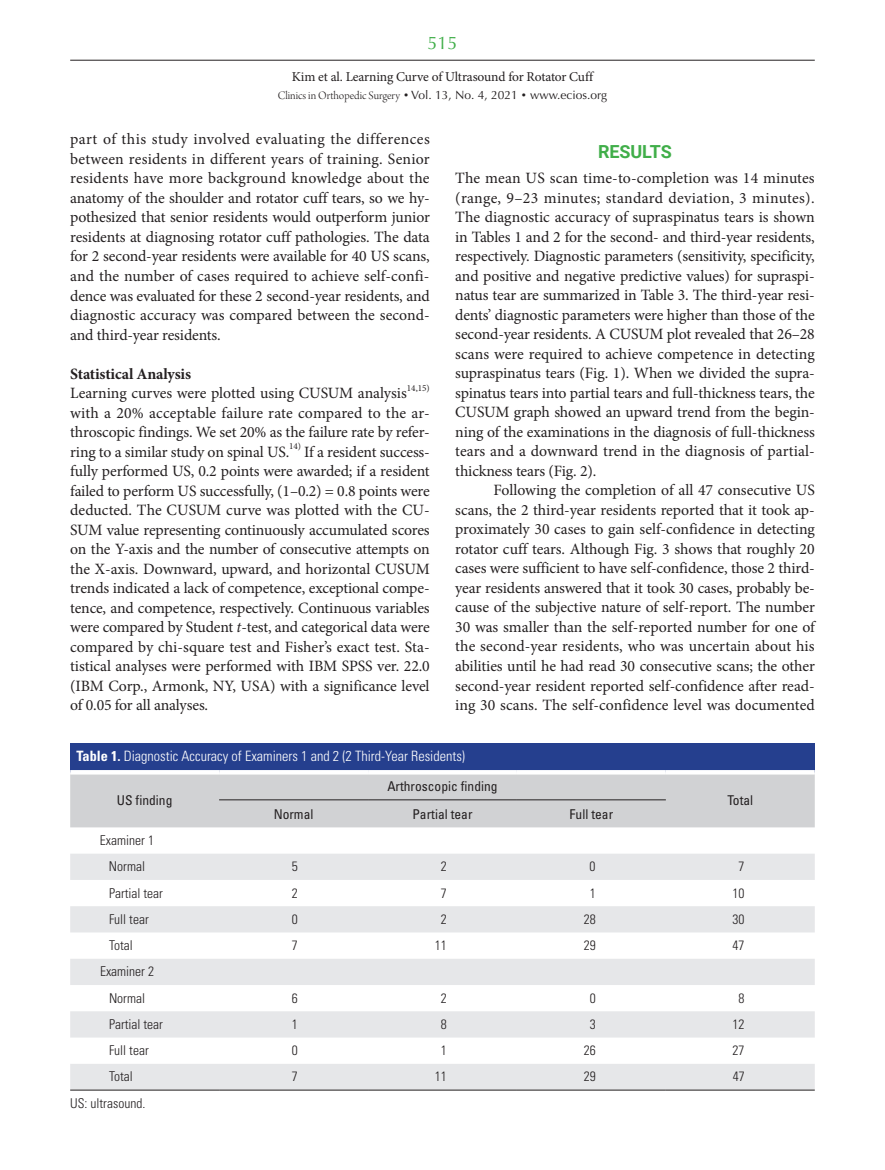
<style>
.page{position:relative;width:885px;height:1170px;background:#fff}
.page>*{position:absolute;margin:0;border:0;box-sizing:border-box;transform-origin:0 0}
.t1{font:700 18px "Roboto";letter-spacing:-.01em;color:#40ae49}
.t2{font:18px "Optima LT Std";color:#40ae49}
.t3{font:15.75px/19.5px "Minion Pro";letter-spacing:-.005em;color:#231f20;text-align:justify}
.t4{font:700 15.75px "Minion Pro";letter-spacing:-.01em;color:#231f20}
.t5{font:300 condensed 14.25px "Univers LT Std";color:#fff}
.t6{font:300 condensed 13.5px/26.2px "Univers LT Std";color:#231f20;text-align:center}
.t7{font:condensed 13.5px "Univers LT Std";color:#231f20}
.t8{font:13.5px "Minion Pro";letter-spacing:-.01em;color:#231f20}
.t9{font:12px "Optima LT Std";color:#231f20}
.t10{font:9.15px "Minion Pro";color:#231f20}
.s1{font-family:"Arno Pro Light Display"}
.s2{font-size:9px}
.s3{font-weight:700}
.s4{font-style:italic}
</style>
<div class="page">
<hr style="left:70px;top:60px;width:744px;height:1px;background:#231f20">
<div style="left:70px;top:743px;width:744px;height:29px;background:#253f8e"></div>
<div style="left:70px;top:774px;width:744px;height:53px;background:#d1d2d4"></div>
<svg style="left:70px;top:854px;width:744px;height:235px;fill:#e6e7e9"></svg>
<hr style="left:70px;top:770px;width:149px;height:4px;background:#fff">
<hr style="left:665px;top:770px;width:149px;height:4px;background:#fff">
<hr style="left:219px;top:770px;width:149px;height:4px;background:#fff">
<hr style="left:368px;top:770px;width:149px;height:4px;background:#fff">
<hr style="left:517px;top:770px;width:148px;height:4px;background:#fff">
<hr style="left:219px;top:799px;width:149px;height:1px;background:#231f20">
<hr style="left:368px;top:799px;width:149px;height:1px;background:#231f20">
<hr style="left:517px;top:799px;width:148px;height:1px;background:#231f20">
<hr style="left:70px;top:1089px;width:149px;height:1px;background:#231f20">
<hr style="left:219px;top:1089px;width:149px;height:1px;background:#231f20">
<hr style="left:368px;top:1089px;width:149px;height:1px;background:#231f20">
<hr style="left:517px;top:1089px;width:148px;height:1px;background:#231f20">
<hr style="left:665px;top:1089px;width:149px;height:1px;background:#231f20">
<p class="t2" style="left:427px;top:32px;width:32px">515</p>
<p class="t8" style="left:292px;top:68px;width:302px">Kim et al. Learning Curve of Ultrasound for Rotator Cuff</p>
<p class="t9" style="left:278px;top:88px;width:331px"><span class="s1">Clinics in Orthopedic Surgery</span> <span class="s2">•</span> Vol. 13, No. 4, 2021 <span class="s2">•</span> www.ecios.org</p>
<p class="t3" style="left:70px;top:130px;width:361px">part of this study involved evaluating the differences between residents in different years of training. Senior residents have more background knowledge about the anatomy of the shoulder and rotator cuff tears, so we hy&shy;pothesized that senior residents would outperform junior residents at diagnosing rotator cuff pathologies. The data for 2 second-year residents were available for 40 US scans, and the number of cases required to achieve self-confi&shy;dence was evaluated for these 2 second-year residents, and diagnostic accuracy was compared between the second&shy;and third-year residents.</p>
<p class="t4" style="left:70px;top:362px;width:122px">Statistical Analysis</p>
<p class="t3" style="left:70px;top:383px;width:338px">Learning curves were plotted using CUSUM analysis</p>
<p class="t10" style="left:407px;top:381px;width:24px">14,15)</p>
<p class="t3" style="left:70px;top:403px;width:361px">with a 20% acceptable failure rate compared to the ar&shy;throscopic findings. We set 20% as the failure rate by refer&shy;ring to a similar study on spinal US.</p>
<p class="t1" style="left:598px;top:139px;width:75px">RESULTS</p>
<p class="t3" style="left:455px;top:168px;width:361px">The mean US scan time-to-completion was 14 minutes (range, 9–23 minutes; standard deviation, 3 minutes).<br>The diagnostic accuracy of supraspinatus tears is shown in Tables 1 and 2 for the second- and third-year residents, respectively. Diagnostic parameters (sensitivity, specificity, and positive and negative predictive values) for supraspi&shy;natus tear are summarized in Table 3. The third-year resi&shy;dents’ diagnostic parameters were higher than those of the second-year residents. A CUSUM plot revealed that 26–28 scans were required to achieve competence in detecting supraspinatus tears (Fig. 1). When we divided the supra&shy;spinatus tears into partial tears and full-thickness tears, the CUSUM graph showed an upward trend from the begin&shy;ning of the examinations in the diagnosis of full-thickness tears and a downward trend in the diagnosis of partial&shy;thickness tears (Fig. 2).</p>
<p class="t3" style="left:455px;top:480px;width:361px;text-indent:38px">Following the completion of all 47 consecutive US scans, the 2 third-year residents reported that it took ap&shy;proximately 30 cases to gain self-confidence in detecting rotator cuff tears. Although Fig. 3 shows that roughly 20 cases were sufficient to have self-confidence, those 2 third&shy;year residents answered that it took 30 cases, probably be&shy;cause of the subjective nature of self-report. The number 30 was smaller than the self-reported number for one of the second-year residents, who was uncertain about his abilities until he had read 30 consecutive scans; the other second-year resident reported self-confidence after read&shy;ing 30 scans. The self-confidence level was documented</p>
<p class="t5" style="left:77px;top:747px;width:390px"><span class="s3">Table 1.</span> Diagnostic Accuracy of Examiners 1 and 2 (2 Third-Year Residents)</p>
<p class="t7" style="left:117px;top:791px;width:57px">US finding</p>
<p class="t10" style="left:289px;top:440px;width:13px">14)</p>
<p class="t3" style="left:70px;top:442px;width:361px;text-indent:234px">If a resident success&shy;fully performed US, 0.2 points were awarded; if a resident failed to perform US successfully, (1–0.2) = 0.8 points were deducted. The CUSUM curve was plotted with the CU-SUM value representing continuously accumulated scores on the Y-axis and the number of consecutive attempts on the X-axis. Downward, upward, and horizontal CUSUM trends indicated a lack of competence, exceptional compe&shy;tence, and competence, respectively. Continuous variables were compared by Student <span class="s4">t</span>-test, and categorical data were compared by chi-square test and Fisher’s exact test. Sta&shy;tistical analyses were performed with IBM SPSS ver. 22.0 (IBM Corp., Armonk, NY, USA) with a significance level of 0.05 for all analyses.</p>
<p class="t7" style="left:387px;top:777px;width:112px">Arthroscopic finding</p>
<p class="t7" style="left:727px;top:791px;width:27px">Total</p>
<p class="t7" style="left:274px;top:805px;width:41px">Normal</p>
<p class="t7" style="left:412px;top:805px;width:61px">Partial tear</p>
<p class="t7" style="left:569px;top:805px;width:45px">Full tear</p>
<p class="t6" style="left:100px;top:827px;width:55px">Examiner 1<br>Normal</p>
<p class="t6" style="left:292px;top:853px;width:7px">5</p>
<p class="t6" style="left:440px;top:853px;width:7px">2</p>
<p class="t6" style="left:589px;top:853px;width:7px">0</p>
<p class="t6" style="left:738px;top:853px;width:7px">7</p>
<p class="t6" style="left:109px;top:879px;width:55px">Partial tear</p>
<p class="t6" style="left:292px;top:879px;width:7px">2</p>
<p class="t6" style="left:440px;top:879px;width:7px">7</p>
<p class="t6" style="left:589px;top:879px;width:7px">1</p>
<p class="t6" style="left:732px;top:879px;width:13px">10</p>
<p class="t6" style="left:109px;top:905px;width:41px">Full tear</p>
<p class="t6" style="left:292px;top:905px;width:7px">0</p>
<p class="t6" style="left:440px;top:905px;width:7px">2</p>
<p class="t6" style="left:583px;top:905px;width:13px">28</p>
<p class="t6" style="left:732px;top:905px;width:13px">30</p>
<p class="t6" style="left:109px;top:932px;width:25px">Total</p>
<p class="t6" style="left:292px;top:932px;width:7px">7</p>
<p class="t6" style="left:434px;top:932px;width:13px">11</p>
<p class="t6" style="left:583px;top:932px;width:13px">29</p>
<p class="t6" style="left:732px;top:932px;width:13px">47</p>
<p class="t6" style="left:100px;top:958px;width:55px">Examiner 2<br>Normal</p>
<p class="t6" style="left:292px;top:984px;width:7px">6</p>
<p class="t6" style="left:440px;top:984px;width:7px">2</p>
<p class="t6" style="left:589px;top:984px;width:7px">0</p>
<p class="t6" style="left:738px;top:984px;width:7px">8</p>
<p class="t6" style="left:109px;top:1010px;width:55px">Partial tear</p>
<p class="t6" style="left:292px;top:1010px;width:7px">1</p>
<p class="t6" style="left:441px;top:1010px;width:7px">8</p>
<p class="t6" style="left:589px;top:1010px;width:7px">3</p>
<p class="t6" style="left:732px;top:1010px;width:13px">12</p>
<p class="t6" style="left:109px;top:1037px;width:41px">Full tear</p>
<p class="t6" style="left:292px;top:1037px;width:7px">0</p>
<p class="t6" style="left:441px;top:1037px;width:7px">1</p>
<p class="t6" style="left:583px;top:1037px;width:13px">26</p>
<p class="t6" style="left:732px;top:1037px;width:13px">27</p>
<p class="t6" style="left:109px;top:1063px;width:25px">Total</p>
<p class="t6" style="left:292px;top:1063px;width:7px">7</p>
<p class="t6" style="left:435px;top:1063px;width:13px">11</p>
<p class="t6" style="left:583px;top:1063px;width:13px">29</p>
<p class="t6" style="left:732px;top:1063px;width:13px">47</p>
<p class="t6" style="left:70px;top:1089px;width:76px">US: ultrasound.</p>
</div>
